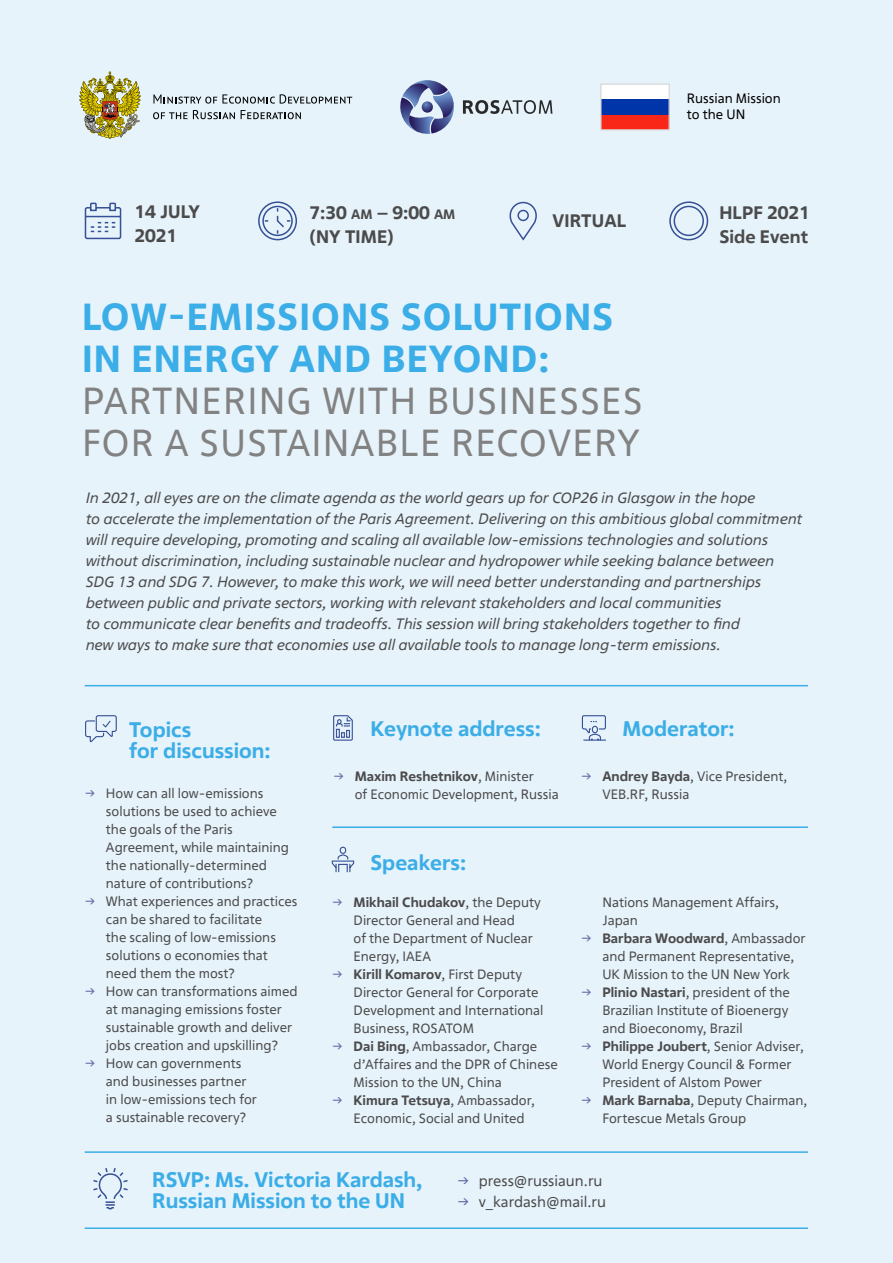
<style>
.page{position:relative;width:893px;height:1263px;background:#e6f3fb}
.page>*{position:absolute;margin:0;border:0;box-sizing:border-box;transform-origin:0 0}
.t1{font:37.5px/42px "Rosatom";letter-spacing:.03em;color:#828282}
.t2{font:700 37.5px/42px "Rosatom";letter-spacing:.03em;color:#3bade7}
.t3{font:700 21px/21px "Rosatom";color:#3bade7}
.t4{font:700 18px/24px "Rosatom";color:#4b4b4b}
.t5{font:italic 15px/21px "Rosatom";color:#4b4b4b}
.t6{font:15px "Rosatom";color:#4b4b4b}
.t7{font:13.5px/18px "Rosatom";color:#4b4b4b}
.t8{font:13.5px/15.8px "Rosatom";color:#000}
.s1{font-size:13.5px}
.s2{color:#616ca8}
.s3{font-weight:700}
</style>
<div class="page">
<div style="left:601px;top:84px;width:68px;height:23px;background:#fff"></div>
<div style="left:601px;top:107px;width:68px;height:23px;background:#f92718"></div>
<div style="left:601px;top:99px;width:68px;height:16px;background:#0035aa"></div>
<div style="left:600px;top:83px;width:70px;height:48px;border:1px solid #d9d9d9"></div>
<svg style="left:153px;top:94px;width:199px;height:10px"></svg>
<svg style="left:153px;top:110px;width:82px;height:9px"></svg>
<svg style="left:241px;top:110px;width:60px;height:9px"></svg>
<svg style="left:79px;top:72px;width:62px;height:67px"></svg>
<svg style="left:463px;top:100px;width:89px;height:14px"></svg>
<svg style="left:400px;top:80px;width:54px;height:54px"></svg>
<svg style="left:85px;top:715px;width:32px;height:27px"></svg>
<svg style="left:333px;top:715px;width:20px;height:26px"></svg>
<svg style="left:581px;top:715px;width:25px;height:26px"></svg>
<hr style="left:85px;top:685px;width:723px;height:1px;background:#3bade7">
<hr style="left:332px;top:826px;width:476px;height:2px;background:#3bade7">
<hr style="left:85px;top:1151px;width:723px;height:2px;background:#3bade7">
<hr style="left:85px;top:1227px;width:723px;height:2px;background:#3bade7">
<svg style="left:93px;top:1168px;width:35px;height:42px"></svg>
<svg style="left:84px;top:202px;width:38px;height:38px"></svg>
<svg style="left:669px;top:201px;width:40px;height:40px"></svg>
<svg style="left:258px;top:201px;width:39px;height:40px"></svg>
<svg style="left:509px;top:201px;width:28px;height:40px"></svg>
<svg style="left:331px;top:846px;width:24px;height:27px"></svg>
<p class="t8" style="left:687px;top:90px;width:96px">Russian Mission to the UN</p>
<h3 class="t4" style="left:134px;top:200px;width:67px">14 JULY<br>2021</h3>
<h3 class="t4" style="left:719px;top:201px;width:92px">HLPF 2021<br>Side Event</h3>
<h3 class="t4" style="left:310px;top:201px;width:147px">7:30 <span class="s1">АМ</span> – 9:00 <span class="s1">АМ </span>(NY TIME)</h3>
<h3 class="t4" style="left:553px;top:208px;width:75px">VIRTUAL</h3>
<h1 class="t2" style="left:82px;top:295px;width:533px">LOW-EMISSIONS SOLUTIONS<br>IN ENERGY AND BEYOND:</h1>
<h1 class="t1" style="left:82px;top:380px;width:562px">PARTNERING WITH BUSINESSES<br>FOR A SUSTAINABLE RECOVERY</h1>
<p class="t5" style="left:85px;top:487px;width:718px">In 2021, all eyes are on the climate agenda as the world gears up for COP26 in Glasgow in the hope<br>to accelerate the implementation of the Paris Agreement. Delivering on this ambitious global commitment will require developing, promoting and scaling all available low-emissions technologies and solutions without discrimination, including sustainable nuclear and hydropower while seeking balance between SDG 13 and SDG 7. However, to make this work, we will need better understanding and partnerships between public and private sectors, working with relevant stakeholders and local communities<br>to communicate clear benefits and tradeoffs. This session will bring stakeholders together to find<br>new ways to make sure that economies use all available tools to manage long-term emissions.</p>
<h2 class="t3" style="left:129px;top:718px;width:143px">Topics<br>for discussion:</h2>
<p class="t7" style="left:106px;top:784px;width:184px;text-indent:-21px"><span class="s2">→</span> How can all low-emissions solutions be used to achieve the goals of the Paris<br>Agreement, while maintaining the nationally-determined nature of contributions?</p>
<p class="t7" style="left:106px;top:892px;width:193px;text-indent:-21px"><span class="s2">→</span> What experiences and practices can be shared to facilitate<br>the scaling of low-emissions solutions o economies that need them the most?</p>
<p class="t7" style="left:106px;top:982px;width:193px;text-indent:-21px"><span class="s2">→</span> How can transformations aimed at managing emissions foster sustainable growth and deliver jobs creation and upskilling?</p>
<p class="t7" style="left:106px;top:1054px;width:152px;text-indent:-21px"><span class="s2">→</span> How can governments and businesses partner in low-emissions tech for a sustainable recovery?</p>
<h2 class="t3" style="left:371px;top:717px;width:172px">Keynote address:</h2>
<h2 class="t3" style="left:623px;top:718px;width:114px">Moderator:</h2>
<p class="t7" style="left:355px;top:767px;width:205px;text-indent:-21px"><span class="s2">→</span> <span class="s3">Maxim Reshetnikov</span>, Minister<br>of Economic Development, Russia</p>
<p class="t7" style="left:602px;top:767px;width:186px;text-indent:-21px"><span class="s2">→</span> <span class="s3">Andrey Bayda</span>, Vice President,<br>VEB.RF, Russia</p>
<h2 class="t3" style="left:371px;top:852px;width:97px">Speakers:</h2>
<p class="t7" style="left:354px;top:893px;width:189px;text-indent:-21px"><span class="s2">→</span> <span class="s3">Mikhail Chudakov</span>, the Deputy<br>Director General and Head<br>of the Department of Nuclear<br>Energy, IAEA</p>
<p class="t7" style="left:354px;top:965px;width:191px;text-indent:-21px"><span class="s2">→</span> <span class="s3">Kirill Komarov</span>, First Deputy<br>Director General for Corporate<br>Development and International<br>Business, ROSATOM</p>
<p class="t7" style="left:354px;top:1037px;width:206px;text-indent:-21px"><span class="s2">→</span> <span class="s3">Dai Bing</span>, Ambassador, Charge d’Affaires and the DPR of Chinese<br>Mission to the UN, China</p>
<p class="t7" style="left:354px;top:1091px;width:183px;text-indent:-21px"><span class="s2">→</span> <span class="s3">Kimura Tetsuya</span>, Ambassador,<br>Economic, Social and United</p>
<p class="t7" style="left:602px;top:893px;width:178px">Nations Management Affairs,<br>Japan</p>
<p class="t7" style="left:602px;top:929px;width:205px;text-indent:-21px"><span class="s2">→</span> <span class="s3">Barbara Woodward</span>, Ambassador and Permanent Representative,<br>UK Mission to the UN New York</p>
<p class="t7" style="left:602px;top:983px;width:189px;text-align:justify;text-indent:-21px"><span class="s2">→</span> <span class="s3">Plinio Nastari</span>, president of the Brazilian Institute of Bioenergy and Bioeconomy, Brazil</p>
<p class="t7" style="left:602px;top:1037px;width:203px;text-indent:-21px"><span class="s2">→</span> <span class="s3">Philippe Joubert</span>, Senior Adviser,<br>World Energy Council &amp; Former<br>President of Alstom Power</p>
<p class="t7" style="left:602px;top:1091px;width:206px;text-indent:-21px"><span class="s2">→</span> <span class="s3">Mark Barnaba</span>, Deputy Chairman,<br>Fortescue Metals Group</p>
<h2 class="t3" style="left:152px;top:1168px;width:272px">RSVP: Ms. Victoria Kardash,<br>Russian Mission to the UN</h2>
<p class="t6" style="left:457px;top:1172px;width:147px"><span class="s2">→</span> press@russiaun.ru</p>
<p class="t6" style="left:457px;top:1193px;width:150px"><span class="s2">→</span> v_kardash@mail.ru</p>
</div>
